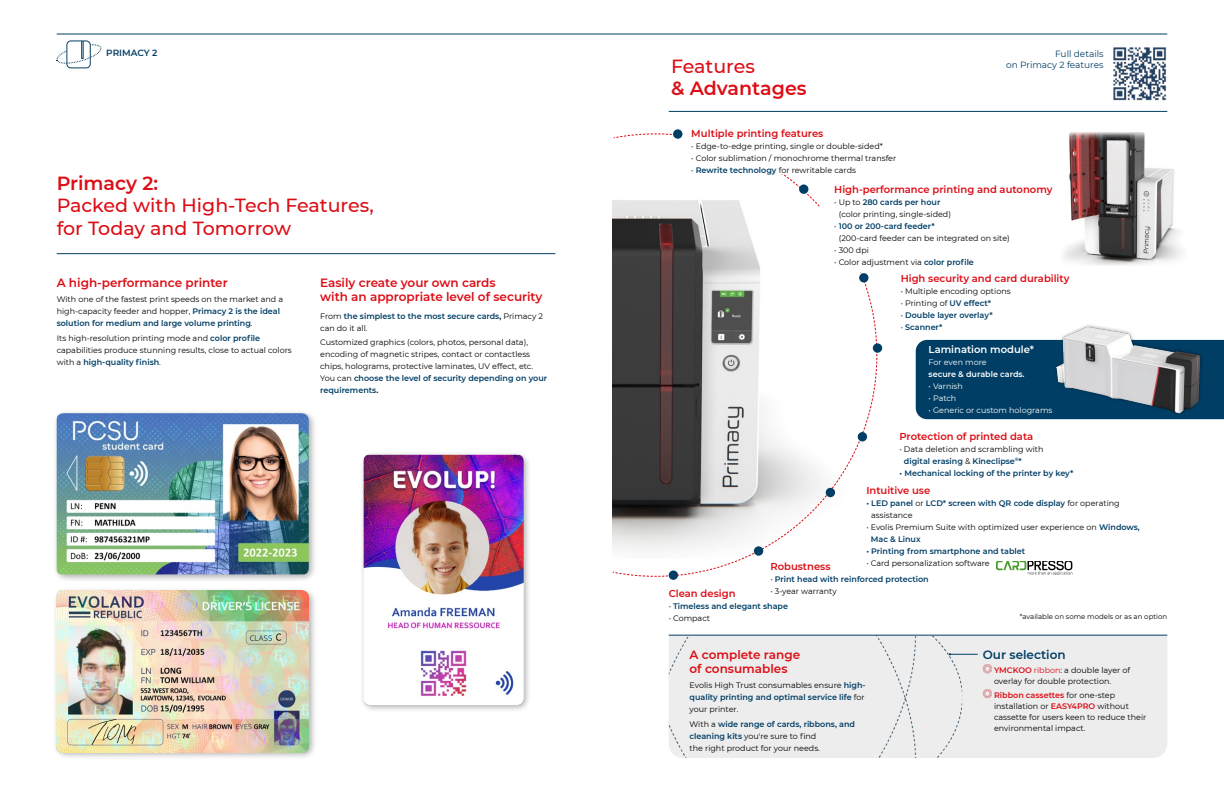
<style>
.page{position:relative;width:1224px;height:792px;background:#fff}
.page>*{position:absolute;margin:0;border:0;box-sizing:border-box;transform-origin:0 0}
.t1{font:500 19px/22.8px "Montserrat";color:#dc0d15}
.t2{font:600 19px "Montserrat";color:#dc0d15}
.t3{font:600 12px/14px "Montserrat";color:#dc0d15}
.t4{font:600 12px "Montserrat";color:#003e65}
.t5{font:600 10px "Montserrat";color:#dc0d15}
.t6{font:600 10px "Montserrat";color:#fff}
.t7{font:9px/10.8px "Montserrat";color:#003e65;text-align:right}
.t8{font:600 9px "Montserrat";letter-spacing:-.005em;color:#003e65}
.t9{font:8px/12px "Montserrat";color:#000}
.t10{font:600 8px/12px "Montserrat";color:#003e65}
.t11{font:8px "Montserrat";color:#fff}
.t12{font:600 8px "Montserrat";color:#fff}
.t13{font:7px "Montserrat";color:#000}
.s1{font-weight:600;color:#003e65}
.s2{font-weight:400;color:#000}
.s3{color:#000}
.s4{font-weight:600}
.s5{color:#003e65}
.s6{font-weight:400}
.s7{font-weight:600;color:#dc0d15}
.s8{color:#dc0d15}
</style>
<div class="page">
<img style="left:1113px;top:47px;width:54px;height:54px">
<div style="left:962px;top:636px;width:205px;height:122px;background:#ededed"></div>
<div style="left:669px;top:636px;width:293px;height:122px;background:#ededed"></div>
<svg style="left:612px;top:133px;width:266px;height:444px"></svg>
<hr style="left:57px;top:34px;width:1110px;height:1px;background:#003e65">
<hr style="left:669px;top:111px;width:498px;height:1px;background:#003e65">
<hr style="left:669px;top:635px;width:498px;height:1px;background:#003e65">
<div style="left:677px;top:127px;width:299px;height:47px;background:#fff"></div>
<div style="left:820px;top:183px;width:241px;height:89px;background:#fff"></div>
<div style="left:916px;top:340px;width:308px;height:79px;background:#003e65"></div>
<img style="left:1041px;top:325px;width:182px;height:95px">
<div style="left:673px;top:129px;width:9px;height:10px;background:#003e65;border-radius:50%"></div>
<div style="left:799px;top:184px;width:9px;height:10px;background:#003e65;border-radius:50%"></div>
<svg style="left:859px;top:273px;width:10px;height:10px"></svg>
<div style="left:873px;top:343px;width:9px;height:10px;background:#003e65;border-radius:50%"></div>
<div style="left:858px;top:432px;width:9px;height:9px;background:#003e65;border-radius:50%"></div>
<div style="left:826px;top:488px;width:9px;height:9px;background:#003e65;border-radius:50%"></div>
<div style="left:754px;top:546px;width:9px;height:10px;background:#003e65;border-radius:50%"></div>
<div style="left:669px;top:571px;width:9px;height:9px;background:#003e65;border-radius:50%"></div>
<svg style="left:996px;top:561px;width:76px;height:14px"></svg>
<svg style="left:983px;top:664px;width:9px;height:10px"></svg>
<svg style="left:983px;top:689px;width:9px;height:9px"></svg>
<svg style="left:949px;top:653px;width:29px;height:2px"></svg>
<img style="left:1064px;top:132px;width:118px;height:134px">
<div style="left:52px;top:409px;width:265px;height:174px;background:#000;opacity:.3"></div>
<img style="left:57px;top:413px;width:252px;height:161px">
<hr style="left:57px;top:253px;width:498px;height:1px;background:#003e65">
<div style="left:359px;top:451px;width:173px;height:262px;background:#000;opacity:.3"></div>
<img style="left:364px;top:455px;width:160px;height:250px">
<div style="left:52px;top:587px;width:265px;height:173px;background:#000;opacity:.3"></div>
<img style="left:57px;top:591px;width:252px;height:161px">
<div style="left:67px;top:41px;width:24px;height:27px;border:1px solid #063f64;border-radius:4px"></div>
<svg style="left:57px;top:41px;width:44px;height:24px"></svg>
<p class="t8" style="left:106px;top:47px;width:53px">PRIMACY 2</p>
<h1 class="t2" style="left:57px;top:169px;width:103px">Primacy 2:</h1>
<h1 class="t1" style="left:57px;top:194px;width:318px">Packed with High-Tech Features, for Today and Tomorrow</h1>
<h2 class="t3" style="left:57px;top:275px;width:173px">A high-performance printer</h2>
<p class="t9" style="left:57px;top:293px;width:228px">With one of the fastest print speeds on the market and a high-capacity feeder and hopper, <span class="s1">Primacy 2 is the ideal solution for medium and large volume printing</span>.</p>
<p class="t9" style="left:57px;top:331px;width:237px">Its high-resolution printing mode and <span class="s1">color profile </span>capabilities produce stunning results, close to actual colors with a <span class="s1">high-quality finish</span>.</p>
<h2 class="t3" style="left:320px;top:275px;width:224px">Easily create your own cards<br>with an appropriate level of security</h2>
<p class="t10" style="left:320px;top:309px;width:224px"><span class="s2">From</span> the simplest to the most secure cards<span class="s3">,</span> <span class="s2">Primacy 2 can do it all.</span></p>
<p class="t9" style="left:320px;top:336px;width:229px">Customized graphics (colors, photos, personal data), encoding of magnetic stripes, contact or contactless chips, holograms, protective laminates, UV effect, etc.<br>You can <span class="s1">choose the level of security depending on your requirements</span><span class="s4">.</span></p>
<h1 class="t1" style="left:671px;top:54px;width:85px">Features</h1>
<h1 class="t2" style="left:671px;top:75px;width:137px">&amp; Advantages</h1>
<p class="t7" style="left:1006px;top:48px;width:99px">Full details<br>on Primacy 2 features</p>
<p class="t5" style="left:691px;top:126px;width:134px">Multiple printing features</p>
<p class="t9" style="left:691px;top:140px;width:193px"><span class="s5">•</span> Edge-to-edge printing, single or double-sided*</p>
<p class="t9" style="left:691px;top:152px;width:207px"><span class="s5">•</span> Color sublimation / monochrome thermal transfer</p>
<p class="t9" style="left:691px;top:164px;width:166px"><span class="s5">•</span> <span class="s1">Rewrite technology</span> for rewritable cards</p>
<p class="t5" style="left:834px;top:182px;width:220px">High-performance printing and autonomy</p>
<p class="t9" style="left:839px;top:196px;width:114px;text-indent:-4px"><span class="s5">•</span> Up to <span class="s1">280 cards per hour </span>(color printing, single-sided)</p>
<p class="t9" style="left:839px;top:220px;width:173px;text-indent:-4px"><span class="s5">•</span> <span class="s1">100 or 200-card feeder*<br></span>(200-card feeder can be integrated on site)</p>
<p class="t9" style="left:834px;top:244px;width:36px"><span class="s5">•</span> 300 dpi</p>
<p class="t9" style="left:834px;top:256px;width:141px"><span class="s5">•</span> Color adjustment via <span class="s1">color profile</span></p>
<p class="t5" style="left:901px;top:271px;width:170px">High security and card durability</p>
<p class="t9" style="left:901px;top:285px;width:112px"><span class="s5">•</span> Multiple encoding options</p>
<p class="t9" style="left:901px;top:297px;width:92px"><span class="s5">•</span> Printing of <span class="s1">UV effect*</span></p>
<p class="t10" style="left:901px;top:309px;width:93px"><span class="s6">•</span> Double layer overlay*</p>
<p class="t10" style="left:901px;top:321px;width:43px"><span class="s6">•</span> Scanner*</p>
<p class="t6" style="left:929px;top:343px;width:107px">Lamination module*</p>
<p class="t11" style="left:929px;top:357px;width:60px">For even more</p>
<p class="t12" style="left:929px;top:369px;width:97px">secure &amp; durable cards.</p>
<p class="t11" style="left:929px;top:381px;width:36px">• Varnish</p>
<p class="t11" style="left:929px;top:393px;width:29px">• Patch</p>
<p class="t11" style="left:929px;top:405px;width:125px">• Generic or custom holograms</p>
<p class="t5" style="left:900px;top:429px;width:135px">Protection of printed data</p>
<p class="t9" style="left:904px;top:442px;width:141px;text-indent:-4px"><span class="s5">•</span> Data deletion and scrambling with <span class="s1">digital erasing</span> &amp; <span class="s1">Kineclipse</span><sup>®</sup><span class="s1">*</span></p>
<p class="t10" style="left:900px;top:466px;width:176px">• Mechanical locking of the printer by key*</p>
<p class="t5" style="left:866px;top:483px;width:65px">Intuitive use</p>
<p class="t10" style="left:871px;top:496px;width:250px;text-indent:-5px">• LED panel <span class="s2">or</span> LCD* screen with QR code display <span class="s2">for operating assistance</span></p>
<p class="t9" style="left:871px;top:521px;width:271px;text-indent:-4px"><span class="s5">•</span> Evolis Premium Suite with optimized user experience on <span class="s1">Windows,<br>Mac &amp; Linux</span></p>
<p class="t10" style="left:866px;top:544px;width:160px">• Printing from smartphone and tablet</p>
<p class="t9" style="left:866px;top:557px;width:125px"><span class="s5">•</span> Card personalization software</p>
<p class="t5" style="left:770px;top:559px;width:62px">Robustness</p>
<p class="t10" style="left:770px;top:572px;width:160px"><span class="s6">•</span> Print head with reinforced protection</p>
<p class="t5" style="left:669px;top:586px;width:68px">Clean design</p>
<p class="t9" style="left:770px;top:584px;width:68px"><span class="s5">•</span> 3-year warranty</p>
<p class="t10" style="left:669px;top:600px;width:121px"><span class="s6">•</span> Timeless and elegant shape</p>
<p class="t9" style="left:669px;top:612px;width:43px"><span class="s5">•</span> Compact</p>
<h2 class="t3" style="left:690px;top:648px;width:112px">A complete range of consumables</h2>
<p class="t9" style="left:690px;top:679px;width:178px;text-align:justify">Evolis High Trust consumables ensure <span class="s1">high&shy;quality printing and optimal service life</span> for your printer.</p>
<p class="t9" style="left:690px;top:718px;width:167px">With a <span class="s1">wide range of cards, ribbons, and cleaning kits</span> you're sure to find<br>the right product for your needs.</p>
<p class="t13" style="left:1020px;top:612px;width:149px">*available on some models or as an option</p>
<h2 class="t4" style="left:983px;top:647px;width:84px">Our selection</h2>
<p class="t9" style="left:994px;top:665px;width:138px;line-height:11px"><span class="s7">YMCKOO</span> <span class="s8">ribbon</span>: a double layer of overlay for double protection.</p>
<p class="t9" style="left:994px;top:689px;width:154px;line-height:11px"><span class="s7">Ribbon cassettes</span> for one-step installation or <span class="s7">EASY4PRO</span> without cassette for users keen to reduce their environmental impact.</p>
</div>
